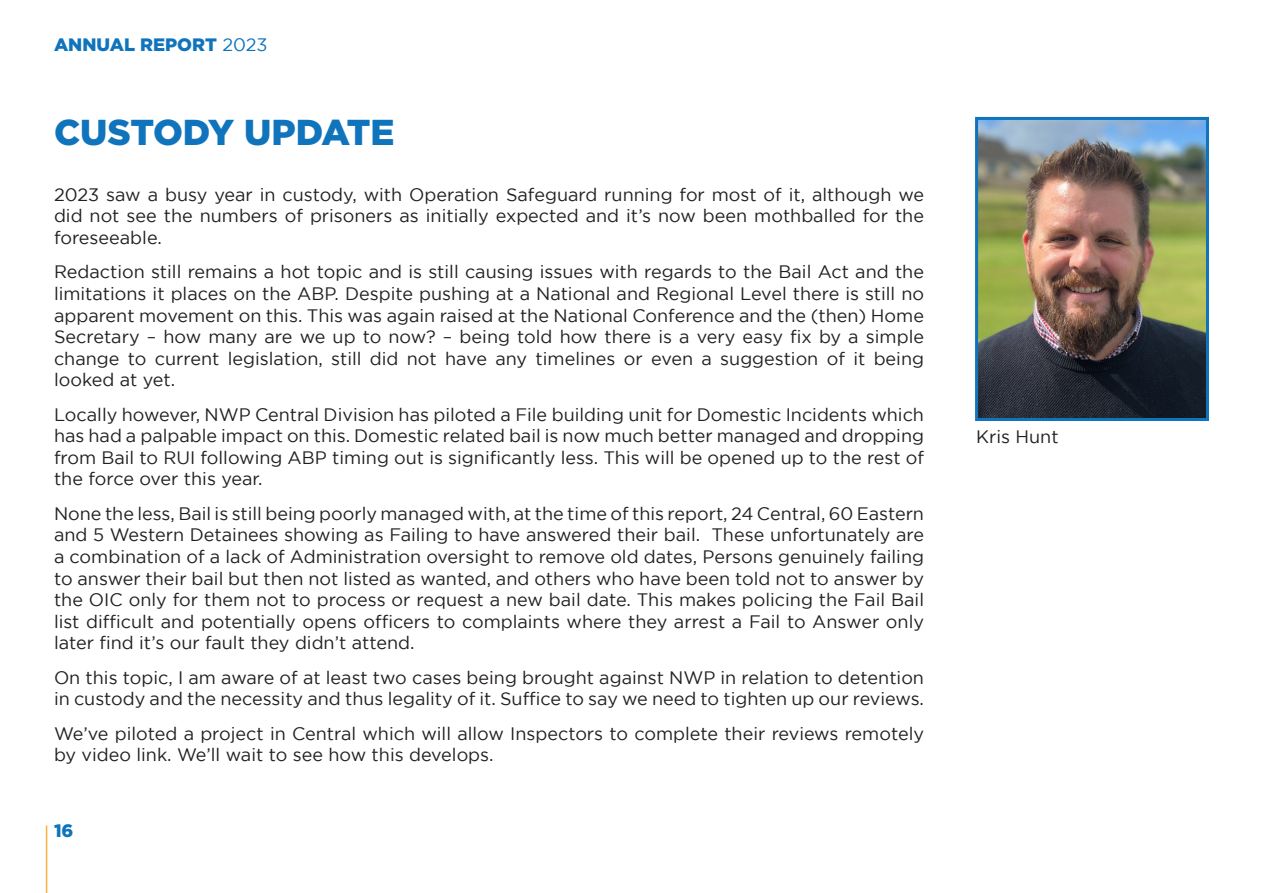
<style>
.page{position:relative;width:1263px;height:893px;background:#fff}
.page>*{position:absolute;margin:0;border:0;box-sizing:border-box;transform-origin:0 0}
.t1{font:900 36px "Gotham";color:#1074bc}
.t2{font:18px/21.6px "Gotham";color:#231f20;text-align:justify}
.t3{font:900 18px "Gotham";color:#1074bc}
.s1{font-weight:400}
</style>
<div class="page">
<hr style="left:46px;top:825px;width:1px;height:68px;background:#fbb13f">
<img style="left:979px;top:121px;width:226px;height:296px">
<div style="left:975px;top:117px;width:234px;height:304px;border:3px solid #1074bc"></div>
<p class="t3" style="left:54px;top:34px;width:215px">ANNUAL REPORT <span class="s1">2023</span></p>
<p class="t1" style="left:54px;top:112px;width:342px">CUSTODY UPDATE</p>
<p class="t2" style="left:54px;top:183px;width:871px">2023 saw a busy year in custody, with Operation Safeguard running for most of it, although we did not see the numbers of prisoners as initially expected and it’s now been mothballed for the foreseeable.</p>
<p class="t2" style="left:54px;top:261px;width:871px">Redaction still remains a hot topic and is still causing issues with regards to the Bail Act and the limitations it places on the ABP. Despite pushing at a National and Regional Level there is still no apparent movement on this. This was again raised at the National Conference and the (then) Home Secretary – how many are we up to now? – being told how there is a very easy fix by a simple change to current legislation, still did not have any timelines or even a suggestion of it being looked at yet.</p>
<p class="t2" style="left:54px;top:403px;width:871px">Locally however, NWP Central Division has piloted a File building unit for Domestic Incidents which has had a palpable impact on this. Domestic related bail is now much better managed and dropping from Bail to RUI following ABP timing out is significantly less. This will be opened up to the rest of the force over this year.</p>
<p class="t2" style="left:54px;top:502px;width:871px">None the less, Bail is still being poorly managed with, at the time of this report, 24 Central, 60 Eastern and 5 Western Detainees showing as Failing to have answered their bail. These unfortunately are a combination of a lack of Administration oversight to remove old dates, Persons genuinely failing to answer their bail but then not listed as wanted, and others who have been told not to answer by the OIC only for them not to process or request a new bail date. This makes policing the Fail Bail list difficult and potentially opens officers to complaints where they arrest a Fail to Answer only later find it’s our fault they didn’t attend.</p>
<p class="t2" style="left:54px;top:666px;width:871px">On this topic, I am aware of at least two cases being brought against NWP in relation to detention in custody and the necessity and thus legality of it. Suffice to say we need to tighten up our reviews.</p>
<p class="t2" style="left:54px;top:722px;width:871px">We’ve piloted a project in Central which will allow Inspectors to complete their reviews remotely by video link. We’ll wait to see how this develops.</p>
<p class="t3" style="left:54px;top:821px;width:21px">16</p>
<p class="t2" style="left:976px;top:425px;width:84px">Kris Hunt</p>
</div>
